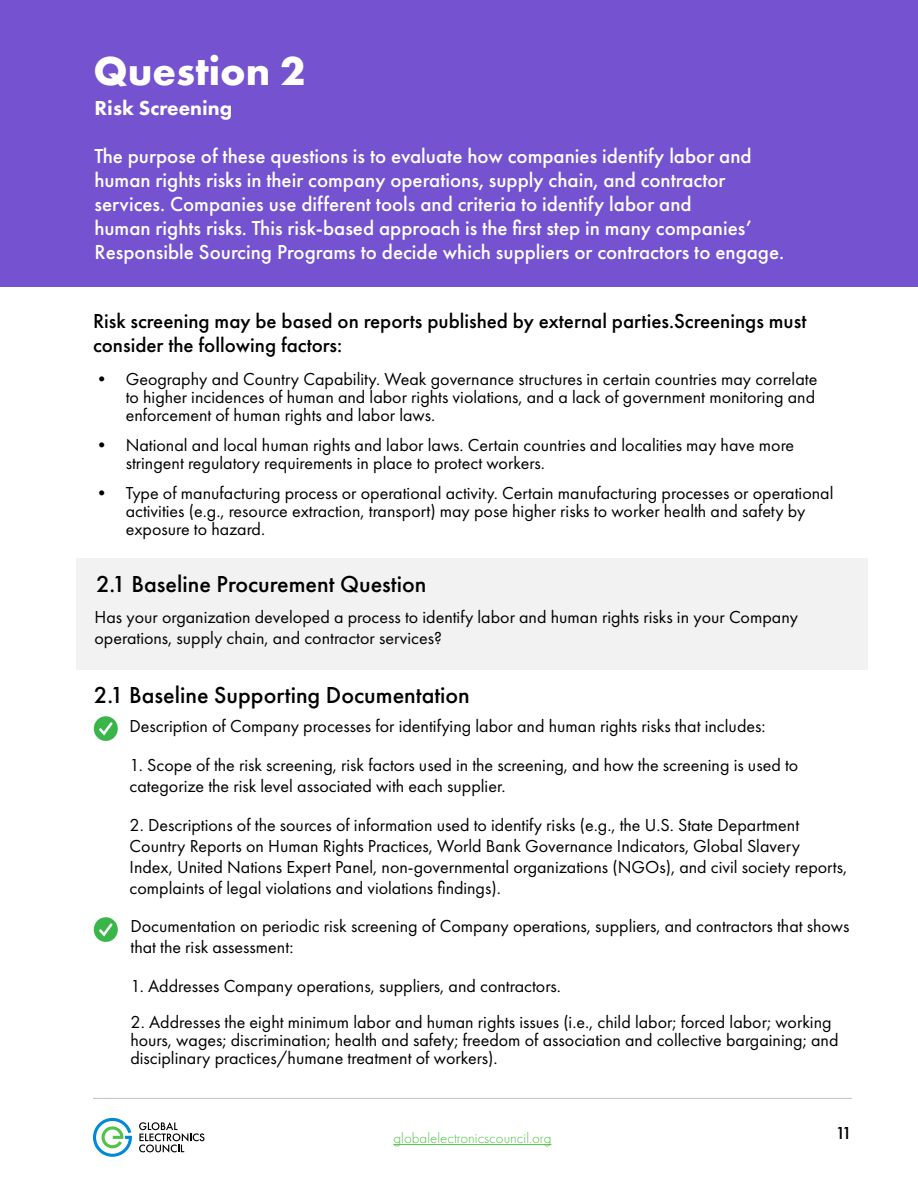
<style>
.page{position:relative;width:918px;height:1188px;background:#fff}
.page>*{position:absolute;margin:0;border:0;box-sizing:border-box;transform-origin:0 0}
.H2_on_break_page__wh{font:700 42px "Futura PT";color:#fff}
.p_block_01_green{font:500 24px "Futura PT";color:#000}
.Cover_Subtitle{font:500 21px/24px "Futura PT";color:#fff}
.p_block_01_green-2{font:500 21px/24px "Futura PT";color:#000}
.Cover_Subtitle-2{font:800 21px "Futura PT";color:#fff}
.t1{font:18px/18px "Futura PT";color:#000}
.t2{font:500 18px "Futura PT";color:#000}
.t3{font:300 15px "Futura PT";color:#50c246}
</style>
<div class="page">
<div style="left:0;top:0;width:918px;height:286px;background:#7452d0"></div>
<svg style="left:93px;top:1118px;width:39px;height:39px"></svg>
<svg style="left:139px;top:1122px;width:65px;height:31px"></svg>
<hr style="left:93px;top:1098px;width:759px;height:1px;background:#bfbfbf">
<hr style="left:394px;top:1144px;width:157px;height:1px;background:#50c246">
<div style="left:76px;top:558px;width:792px;height:112px;background:#f2f2f2"></div>
<img style="left:93px;top:716px;width:25px;height:25px">
<img style="left:93px;top:917px;width:25px;height:25px">
<p class="H2_on_break_page__wh" style="left:94px;top:43px;width:213px">Question 2</p>
<p class="Cover_Subtitle-2" style="left:95px;top:95px;width:139px">Risk Screening</p>
<p class="Cover_Subtitle" style="left:95px;top:144px;width:691px">The purpose of these questions is to evaluate how companies identify labor and human rights risks in their company operations, supply chain, and contractor services. Companies use different tools and criteria to identify labor and<br>human rights risks. This risk-based approach is the first step in many companies’ Responsible Sourcing Programs to decide which suppliers or contractors to engage.</p>
<p class="p_block_01_green-2" style="left:93px;top:309px;width:715px">Risk screening may be based on reports published by external parties.Screenings must consider the following factors:</p>
<p class="t1" style="left:126px;top:370px;width:693px;text-align:justify;text-indent:-33px">• Geography and Country Capability. Weak governance structures in certain countries may correlate to higher incidences of human and labor rights violations, and a lack of government monitoring and enforcement of human rights and labor laws.</p>
<p class="t1" style="left:126px;top:436px;width:670px;text-indent:-33px">• National and local human rights and labor laws. Certain countries and localities may have more stringent regulatory requirements in place to protect workers.</p>
<p class="t1" style="left:126px;top:484px;width:709px;text-indent:-33px">• Type of manufacturing process or operational activity. Certain manufacturing processes or operational activities (e.g., resource extraction, transport) may pose higher risks to worker health and safety by exposure to hazard.</p>
<p class="p_block_01_green" style="left:96px;top:570px;width:332px">2.1 Baseline Procurement Question</p>
<p class="t1" style="left:95px;top:606px;width:705px;line-height:21px">Has your organization developed a process to identify labor and human rights risks in your Company operations, supply chain, and contractor services?</p>
<p class="p_block_01_green" style="left:94px;top:680px;width:378px">2.1 Baseline Supporting Documentation</p>
<p class="t1" style="left:130px;top:717px;width:637px">Description of Company processes for identifying labor and human rights risks that includes:</p>
<p class="t1" style="left:130px;top:755px;width:670px;line-height:21px">1. Scope of the risk screening, risk factors used in the screening, and how the screening is used to categorize the risk level associated with each supplier.</p>
<p class="t1" style="left:130px;top:815px;width:719px;line-height:21px">2. Descriptions of the sources of information used to identify risks (e.g., the U.S. State Department Country Reports on Human Rights Practices, World Bank Governance Indicators, Global Slavery Index, United Nations Expert Panel, non-governmental organizations (NGOs), and civil society reports, complaints of legal violations and violations findings).</p>
<p class="t1" style="left:130px;top:915px;width:721px;line-height:21px">Documentation on periodic risk screening of Company operations, suppliers, and contractors that shows that the risk assessment:</p>
<p class="t1" style="left:130px;top:977px;width:432px">1. Addresses Company operations, suppliers, and contractors.</p>
<p class="t1" style="left:130px;top:1013px;width:709px">2. Addresses the eight minimum labor and human rights issues (i.e., child labor; forced labor; working hours, wages; discrimination; health and safety; freedom of association and collective bargaining; and disciplinary practices/humane treatment of workers).</p>
<p class="t3" style="left:394px;top:1130px;width:159px">globalelectronicscouncil.org</p>
<p class="t2" style="left:835px;top:1122px;width:18px">11</p>
</div>
